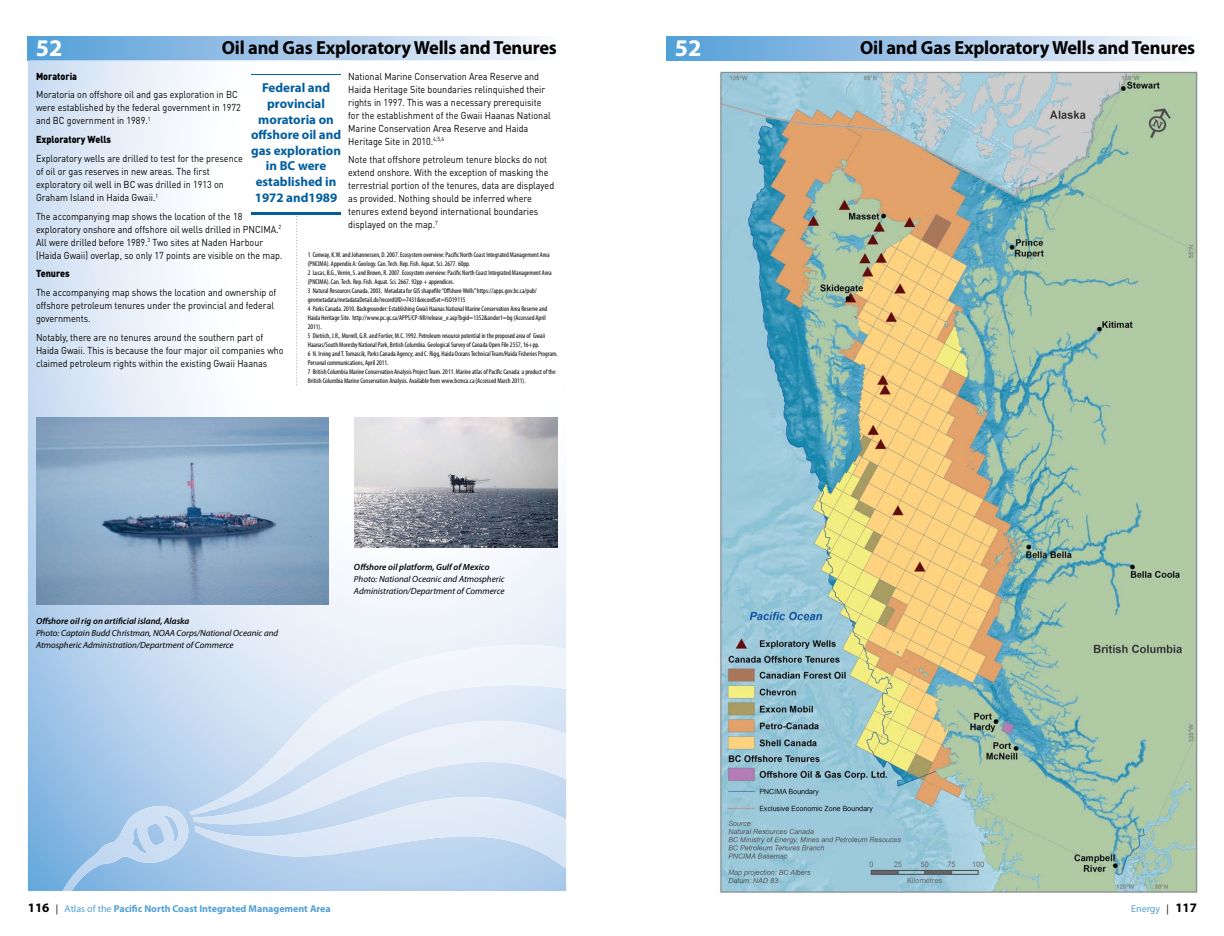
<style>
.page{position:relative;width:1224px;height:936px;background:#fff}
.page>*{position:absolute;margin:0;border:0;box-sizing:border-box;transform-origin:0 0}
.t1{font:700 24px "Myriad Pro";color:#fff}
.t2{font:700 19px "Myriad Pro";letter-spacing:-.01em;color:#000}
.t3{font:700 13px/15.6px "Myriad Pro";color:#005e9e;text-align:center}
.t4{font:10px/13px "DINOT";color:#000;scale:.9 1}
.t5{font:700 10px "Myriad Pro";color:#50a0d8}
.t6{font:900 10px "DINOT";color:#000;scale:.9 1}
.t7{font:10px "Myriad Pro";color:#50a0d8}
.t8{font:italic 9px/12px "Myriad Pro";color:#000}
.t9{font:italic 600 9px "Myriad Pro";color:#000}
.t10{font:condensed 7px/9px "Myriad Pro";color:#000}
.s1{font-size:13px;color:#000}
.s2{font-weight:400;color:#000}
.s3{font-weight:400}
.s4{color:#000}
.s5{font-weight:700;font-size:13px;color:#000}
</style>
<div class="page">
<div style="left:28px;top:36px;width:530px;height:24px;background:linear-gradient(to right,#529cd7,#faf7fc)"></div>
<svg style="left:28px;top:60px;width:538px;height:831px"></svg>
<svg style="left:189px;top:645px;width:377px;height:76px"></svg>
<svg style="left:59px;top:721px;width:508px;height:170px"></svg>
<div style="left:666px;top:36px;width:531px;height:24px;background:linear-gradient(to right,#529cd7,#faf7fc)"></div>
<svg style="left:296px;top:215px;width:1px;height:170px"></svg>
<img style="left:720px;top:71px;width:478px;height:823px">
<div style="left:251px;top:72px;width:90px;height:140px;background:#fff"></div>
<hr style="left:251px;top:74px;width:90px;height:1px;background:#005e9e">
<hr style="left:251px;top:212px;width:90px;height:3px;background:#005e9e">
<img style="left:36px;top:418px;width:293px;height:186px">
<img style="left:354px;top:418px;width:204px;height:130px">
<h1 class="t1" style="left:36px;top:39px;width:28px">52</h1>
<h2 class="t2" style="left:222px;top:40px;width:337px">Oil and Gas Exploratory Wells and Tenures</h2>
<h1 class="t1" style="left:675px;top:39px;width:28px">52</h1>
<h2 class="t2" style="left:860px;top:40px;width:337px">Oil and Gas Exploratory Wells and Tenures</h2>
<p class="t6" style="left:36px;top:72px;width:47px">Moratoria</p>
<p class="t4" style="left:36px;top:89px;width:229px">Moratoria on offshore oil and gas exploration in BC were established by the federal government in 1972 and BC government in 1989.<sup>1</sup></p>
<p class="t6" style="left:36px;top:136px;width:85px">Exploratory Wells</p>
<p class="t4" style="left:36px;top:153px;width:231px">Exploratory wells are drilled to test for the presence of oil or gas reserves in new areas. The first exploratory oil well in BC was drilled in 1913 on Graham Island in Haida Gwaii.<sup>1</sup></p>
<p class="t4" style="left:36px;top:211px;width:276px">The accompanying map shows the location of the 18 exploratory onshore and offshore oil wells drilled in PNCIMA.<sup>2<br></sup>All were drilled before 1989.<sup>3</sup> Two sites at Naden Harbour (Haida Gwaii) overlap, so only 17 points are visible on the map.</p>
<p class="t6" style="left:36px;top:270px;width:39px">Tenures</p>
<p class="t4" style="left:36px;top:287px;width:269px">The accompanying map shows the location and ownership of offshore petroleum tenures under the provincial and federal governments.</p>
<p class="t4" style="left:36px;top:332px;width:277px">Notably, there are no tenures around the southern part of<br>Haida Gwaii. This is because the four major oil companies who claimed petroleum rights within the existing Gwaii Haanas</p>
<p class="t4" style="left:348px;top:71px;width:226px">National Marine Conservation Area Reserve and Haida Heritage Site boundaries relinquished their rights in 1997. This was a necessary prerequisite for the establishment of the Gwaii Haanas National Marine Conservation Area Reserve and Haida Heritage Site in 2010.<sup>4,5,6</sup></p>
<p class="t4" style="left:348px;top:154px;width:230px">Note that offshore petroleum tenure blocks do not extend onshore. With the exception of masking the terrestrial portion of the tenures, data are displayed as provided. Nothing should be inferred where tenures extend beyond international boundaries displayed on the map.<sup>7</sup></p>
<h3 class="t3" style="left:251px;top:81px;width:92px">Federal and provincial moratoria on offshore oil and gas exploration in BC were established in<br>1972 and1989</h3>
<p class="t10" style="left:308px;top:250px;width:252px">1 Conway, K.W. and Johannessen, D. 2007. Ecosystem overview: Pacific North Coast Integrated Management Area (PNCIMA). Appendix A: Geology. Can. Tech. Rep. Fish. Aquat. Sci. 2677. 60pp.<br>2 Lucas, B.G., Verrin, S. and Brown, R. 2007. Ecosystem overview: Pacific North Coast Integrated Management Area (PNCIMA). Can. Tech. Rep. Fish. Aquat. Sci. 2667. 92pp + appendices.<br>3 Natural Resources Canada. 2003. Metadata for GIS shapefile “Offshore Wells” https://apps.gov.bc.ca/pub/ geometadata/metadataDetail.do?recordUID=7431&amp;recordSet=ISO19115<br>4 Parks Canada. 2010. Backgrounder: Establishing Gwaii Haanas National Marine Conservation Area Reserve and Haida Heritage Site. http://www.pc.gc.ca/APPS/CP-NR/release_e.asp?bgid=1352&amp;andor1=bg (Accessed April 2011).<br>5 Dietrich, J.R., Morrell, G.R. and Fortier, M.C. 1992. Petroleum resource potential in the proposed area of Gwaii Haanas/South Moresby National Park, British Columbia. Geological Survey of Canada Open File 2557, 16+pp.<br>6 N. Irving and T. Tomascik, Parks Canada Agency; and C. Rigg, Haida Oceans Technical Team/Haida Fisheries Program.<br>Personal communications, April 2011.<br>7 British Columbia Marine Conservation Analysis Project Team. 2011. Marine atlas of Pacific Canada: a product of the British Columbia Marine Conservation Analysis. Available from www.bcmca.ca (Accessed March 2011).</p>
<p class="t9" style="left:36px;top:617px;width:155px">Offshore oil rig on artificial island, Alaska</p>
<p class="t8" style="left:36px;top:627px;width:244px">Photo: Captain Budd Christman, NOAA Corps/National Oceanic and<br>Atmospheric Administration/Department of Commerce</p>
<p class="t9" style="left:354px;top:563px;width:137px">Offshore oil platform, Gulf of Mexico</p>
<p class="t8" style="left:354px;top:573px;width:152px">Photo: National Oceanic and Atmospheric<br>Administration/Department of Commerce</p>
<p class="t5" style="left:28px;top:905px;width:304px"><span class="s1">116</span> <span class="s2">|</span> <span class="s3">Atlas of the</span> Pacific North Coast Integrated Management Area</p>
<p class="t7" style="left:1131px;top:905px;width:67px">Energy <span class="s4">|</span> <span class="s5">117</span></p>
</div>
